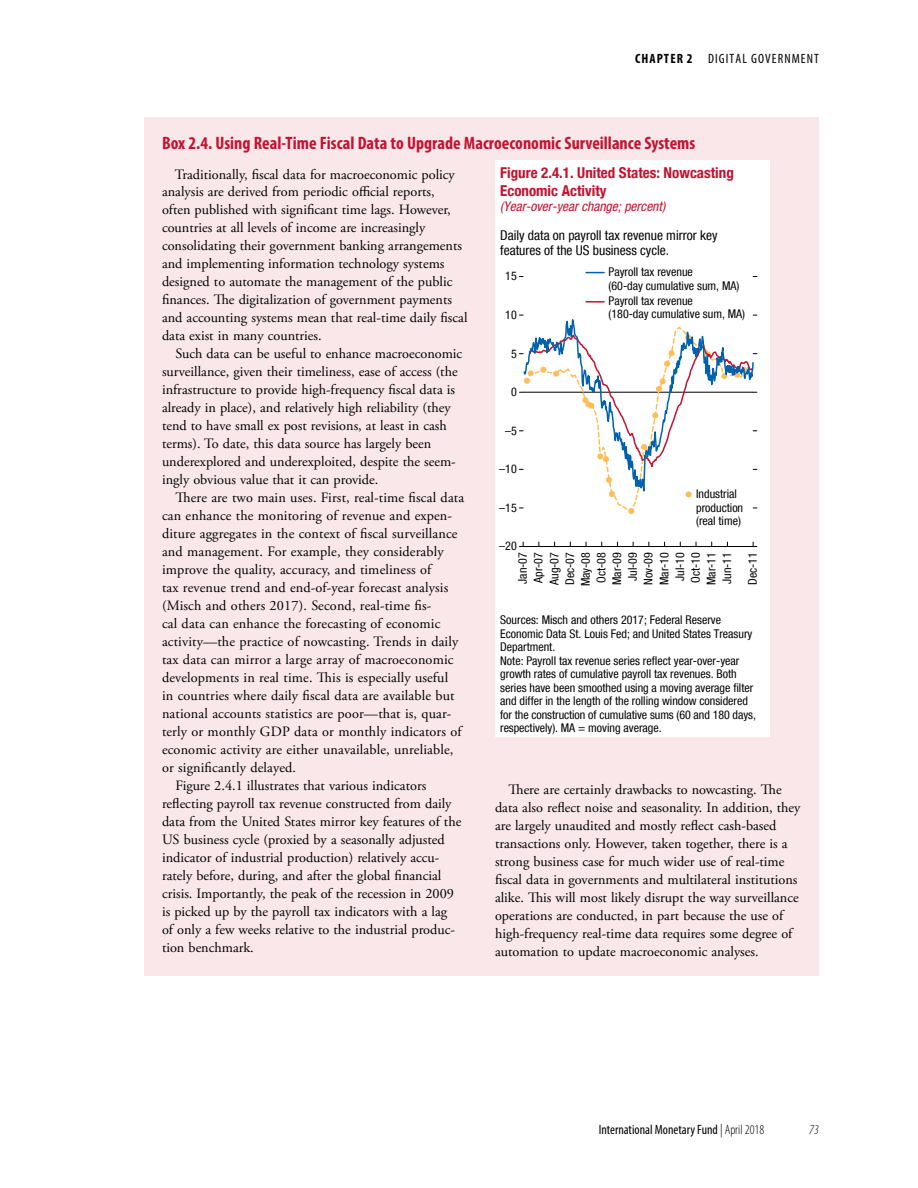
<style>
.page{position:relative;width:918px;height:1188px;background:#fff}
.page>*{position:absolute;margin:0;border:0;box-sizing:border-box;transform-origin:0 0}
.t1{font:700 condensed 18px "Myriad Pro";color:#c41230}
.t2{font:700 condensed 15px/18px "Helvetica Neue LT Com";color:#c41230}
.t3{font:14.25px/18px "Adobe Garamond Pro";color:#000}
.t4{font:condensed 13.5px/15px "Helvetica Neue LT Com";color:#000}
.t5{font:condensed 13.5px "Myriad Pro";color:#000}
.t6{font:italic condensed 13.5px "Helvetica Neue LT Com";color:#c41230}
.t7{font:700 condensed 13.5px "Myriad Pro";letter-spacing:.08em;color:#000}
.t8{font:italic 300 condensed 13.5px "Myriad Pro";color:#000}
.t9{font:condensed 12px/15.8px "Helvetica Neue LT Com";color:#000}
.s1{font-weight:400}
.s2{font-weight:300}
</style>
<div class="page">
<div style="left:144px;top:117px;width:675px;height:858px;background:#f9e7ea"></div>
<div style="left:495px;top:160px;width:275px;height:577px;background:#fff"></div>
<hr style="left:523px;top:546px;width:230px;height:1px;background:#000">
<svg style="left:519px;top:542px;width:5px;height:5px"></svg>
<svg style="left:519px;top:325px;width:238px;height:189px"></svg>
<svg style="left:586px;top:272px;width:18px;height:1px"></svg>
<svg style="left:586px;top:301px;width:18px;height:2px"></svg>
<p class="t7" style="left:635px;top:50px;width:97px">CHAPTER 2 <span class="s1">Digital</span></p>
<p class="t5" style="left:751px;top:50px;width:63px">Government</p>
<p class="t1" style="left:162px;top:131px;width:535px">Box 2.4. Using Real-Time Fiscal Data to Upgrade Macroeconomic Surveillance Systems</p>
<p class="t3" style="left:162px;top:165px;width:307px;text-indent:13px">Traditionally, fiscal data for macroeconomic policy analysis are derived from periodic official reports,<br>often published with significant time lags. However, countries at all levels of income are increasingly consolidating their government banking arrangements and implementing information technology systems designed to automate the management of the public finances. The digitalization of government payments and accounting systems mean that real-time daily fiscal data exist in many countries.</p>
<p class="t3" style="left:162px;top:345px;width:302px;text-indent:13px">Such data can be useful to enhance macroeconomic surveillance, given their timeliness, ease of access (the infrastructure to provide high-frequency fiscal data is already in place), and relatively high reliability (they tend to have small ex post revisions, at least in cash terms). To date, this data source has largely been underexplored and underexploited, despite the seem&shy;ingly obvious value that it can provide.</p>
<p class="t3" style="left:176px;top:489px;width:290px">There are two main uses. First, real-time fiscal data</p>
<p class="t3" style="left:162px;top:507px;width:292px">can enhance the monitoring of revenue and expen-</p>
<p class="t3" style="left:162px;top:525px;width:297px">diture aggregates in the context of fiscal surveillance</p>
<p class="t3" style="left:162px;top:543px;width:283px">and management. For example, they considerably</p>
<p class="t3" style="left:162px;top:561px;width:271px">improve the quality, accuracy, and timeliness of</p>
<p class="t3" style="left:162px;top:579px;width:288px">tax revenue trend and end-of-year forecast analysis</p>
<p class="t3" style="left:162px;top:597px;width:271px">(Misch and others 2017). Second, real-time fis-</p>
<p class="t3" style="left:162px;top:615px;width:280px">cal data can enhance the forecasting of economic</p>
<p class="t3" style="left:162px;top:633px;width:298px">activity—the practice of nowcasting. Trends in daily</p>
<p class="t3" style="left:162px;top:651px;width:293px">tax data can mirror a large array of macroeconomic</p>
<p class="t3" style="left:162px;top:669px;width:288px">developments in real time. This is especially useful</p>
<p class="t3" style="left:162px;top:687px;width:294px">in countries where daily fiscal data are available but</p>
<p class="t3" style="left:162px;top:705px;width:291px">national accounts statistics are poor—that is, quar-</p>
<p class="t3" style="left:162px;top:723px;width:301px">terly or monthly GDP data or monthly indicators of</p>
<p class="t3" style="left:162px;top:741px;width:293px">economic activity are either unavailable, unreliable,</p>
<p class="t3" style="left:162px;top:759px;width:136px">or significantly delayed.</p>
<p class="t3" style="left:176px;top:777px;width:252px">Figure 2.4.1 illustrates that various indicators</p>
<p class="t3" style="left:162px;top:795px;width:291px">reflecting payroll tax revenue constructed from daily</p>
<p class="t3" style="left:162px;top:813px;width:301px">data from the United States mirror key features of the</p>
<p class="t3" style="left:162px;top:831px;width:284px">US business cycle (proxied by a seasonally adjusted</p>
<p class="t3" style="left:162px;top:849px;width:279px">indicator of industrial production) relatively accu-</p>
<p class="t3" style="left:162px;top:867px;width:281px">rately before, during, and after the global financial</p>
<p class="t3" style="left:162px;top:885px;width:294px">crisis. Importantly, the peak of the recession in 2009</p>
<p class="t3" style="left:162px;top:903px;width:287px">is picked up by the payroll tax indicators with a lag</p>
<p class="t3" style="left:162px;top:921px;width:295px">of only a few weeks relative to the industrial produc-</p>
<p class="t3" style="left:162px;top:939px;width:93px">tion benchmark.</p>
<p class="t2" style="left:500px;top:163px;width:235px">Figure 2.4.1. United States: Nowcasting<br>Economic Activity</p>
<p class="t6" style="left:500px;top:198px;width:167px">(Year-over-year change; percent)</p>
<p class="t4" style="left:500px;top:228px;width:219px">Daily data on payroll tax revenue mirror key features of the US business cycle.</p>
<p class="t9" style="left:505px;top:268px;width:13px">15</p>
<p class="t9" style="left:505px;top:307px;width:13px">10</p>
<p class="t9" style="left:511px;top:345px;width:7px">5</p>
<p class="t9" style="left:511px;top:384px;width:7px">0</p>
<p class="t9" style="left:505px;top:422px;width:13px">–5</p>
<p class="t9" style="left:499px;top:461px;width:19px">–10</p>
<p class="t9" style="left:499px;top:500px;width:19px">–15</p>
<p class="t9" style="left:609px;top:265px;width:132px;line-height:13.5px">Payroll tax revenue<br>(60-day cumulative sum, MA)</p>
<p class="t9" style="left:609px;top:294px;width:138px;line-height:13.5px">Payroll tax revenue<br>(180-day cumulative sum, MA)</p>
<p class="t9" style="left:696px;top:487px;width:49px;line-height:13.5px">Industrial production (real time)</p>
<p class="t9" style="left:499px;top:538px;width:19px">–20</p>
<p class="t9" style="left:515px;top:586px;width:36px;text-align:center;rotate:-90deg">Jan-07<br>Apr-07<br>Aug-07<br>Dec-07<br>May-08<br>Oct-08<br>Mar-09<br>Jul-09<br>Nov-09<br>Mar-10<br>Jul-10<br>Oct-10<br>Mar-11<br>Jun-11</p>
<p class="t9" style="left:745px;top:585px;width:34px;rotate:-90deg">Dec-11</p>
<p class="t9" style="left:500px;top:613px;width:257px;line-height:13.5px">Sources: Misch and others 2017; Federal Reserve Economic Data St. Louis Fed; and United States Treasury Department.<br>Note: Payroll tax revenue series reflect year-over-year growth rates of cumulative payroll tax revenues. Both series have been smoothed using a moving average filter and differ in the length of the rolling window considered for the construction of cumulative sums (60 and 180 days, respectively). MA = moving average.</p>
<p class="t3" style="left:495px;top:781px;width:307px;text-indent:13px">There are certainly drawbacks to nowcasting. The data also reflect noise and seasonality. In addition, they are largely unaudited and mostly reflect cash-based transactions only. However, taken together, there is a strong business case for much wider use of real-time fiscal data in governments and multilateral institutions alike. This will most likely disrupt the way surveillance operations are conducted, in part because the use of high-frequency real-time data requires some degree of automation to update macroeconomic analyses.</p>
<p class="t5" style="left:599px;top:1121px;width:167px">International Monetary Fund <span class="s2">| April 2018</span></p>
<p class="t8" style="left:809px;top:1121px;width:11px">73</p>
</div>
